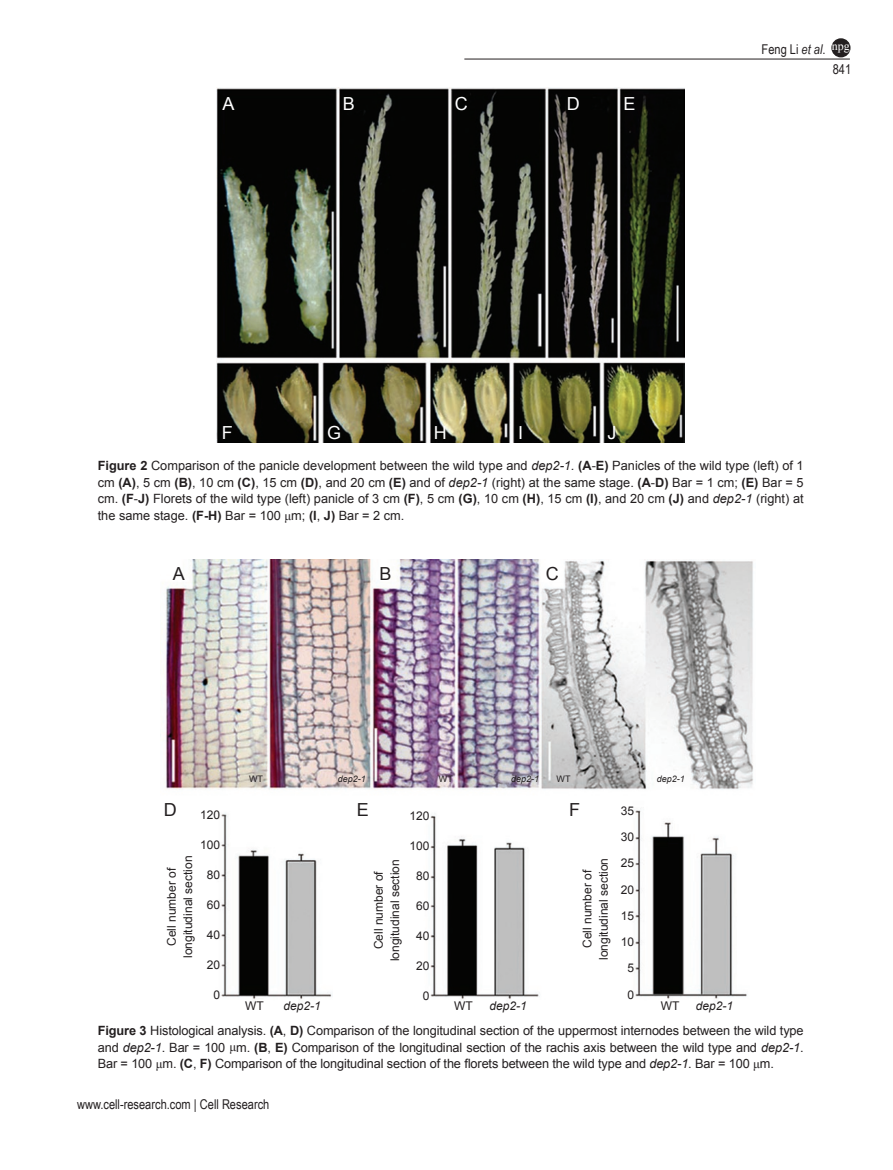
<style>
.page{position:relative;width:893px;height:1170px;background:#fff}
.page>*{position:absolute;margin:0;border:0;box-sizing:border-box;transform-origin:0 0}
.t1{font:18px "Arial";color:#fff}
.t2{font:18px "Arial";color:#231f20}
.t3{font:13.5px "Arial Narrow";color:#231f20}
.t4{font:12.75px/16.5px "Arial";letter-spacing:-.01em;color:#231f20}
.t5{font:12.75px "Arial MT2";letter-spacing:-.01em;color:#231f20}
.t6{font:12px/26.2px "Arial";color:#231f20;text-align:center}
.t7{font:italic 12px "Arial";color:#231f20}
.t8{font:12px "Times New Roman PSMT2";color:#fff}
.t9{font:italic 9px "Arial";color:#231f20}
.t10{font:9px "Arial";color:#231f20}
.s1{font-style:italic}
.s2{font-weight:700}
.s3{font-family:"Times New Roman"}
.s4{font-family:"Arial"}
.s5{font-family:"Arial";font-weight:700}
.s6{font-family:"Arial";font-style:italic}
</style>
<div class="page">
<hr style="left:464px;top:59px;width:386px;height:1px;background:#231f20">
<div style="left:832px;top:39px;width:18px;height:18px;background:#231f20;border-radius:50%"></div>
<div style="left:831px;top:38px;width:19px;height:19px;border:2px solid #231f20;border-radius:50%"></div>
<img style="left:217px;top:87px;width:468px;height:356px">
<img style="left:163px;top:559px;width:590px;height:443px">
<p class="t8" style="left:832px;top:38px;width:19px">npg</p>
<p class="t3" style="left:762px;top:40px;width:66px">Feng Li <span class="s1">et al</span>.</p>
<h1 class="t1" style="left:223px;top:92px;width:14px">A</h1>
<h1 class="t1" style="left:343px;top:92px;width:14px">B</h1>
<h1 class="t1" style="left:455px;top:92px;width:14px">C</h1>
<h1 class="t1" style="left:567px;top:92px;width:14px">D</h1>
<h1 class="t1" style="left:623px;top:92px;width:14px">E</h1>
<p class="t3" style="left:833px;top:59px;width:20px">841</p>
<h1 class="t1" style="left:222px;top:420px;width:12px">F</h1>
<h1 class="t1" style="left:327px;top:420px;width:16px">G</h1>
<h1 class="t1" style="left:434px;top:420px;width:14px">H</h1>
<h1 class="t1" style="left:518px;top:420px;width:7px">I</h1>
<h1 class="t1" style="left:607px;top:420px;width:10px">J</h1>
<p class="t4" style="left:98px;top:457px;width:707px;text-align:justify"><span class="s2">Figure 2</span> Comparison of the panicle development between the wild type and <span class="s1">dep2-1.</span> <span class="s2">(A</span>-<span class="s2">E)</span> Panicles of the wild type (left) of 1 cm <span class="s2">(A)</span>, 5 cm <span class="s2">(B)</span>, 10 cm <span class="s2">(C)</span>, 15 cm <span class="s2">(D)</span>, and 20 cm <span class="s2">(E)</span> and of <span class="s1">dep2-1</span> (right) at the same stage. <span class="s2">(A</span>-<span class="s2">D)</span> Bar = 1 cm; <span class="s2">(E)</span> Bar = 5 cm. <span class="s2">(F</span>-<span class="s2">J)</span> Florets of the wild type (left) panicle of 3 cm <span class="s2">(F)</span>, 5 cm <span class="s2">(G)</span>, 10 cm <span class="s2">(H)</span>, 15 cm <span class="s2">(I)</span>, and 20 cm <span class="s2">(J)</span> and <span class="s1">dep2-1</span> (right) at the same stage. <span class="s2">(F-H)</span> Bar = 100 <span class="s3">μ</span>m; <span class="s2">(I</span>, <span class="s2">J)</span> Bar = 2 cm.</p>
<h1 class="t2" style="left:173px;top:562px;width:14px">A</h1>
<h1 class="t2" style="left:379px;top:562px;width:14px">B</h1>
<h1 class="t2" style="left:546px;top:562px;width:14px">C</h1>
<p class="t10" style="left:249px;top:773px;width:15px">WT</p>
<p class="t9" style="left:338px;top:773px;width:30px">dep2-1</p>
<p class="t10" style="left:439px;top:773px;width:15px">WT</p>
<p class="t9" style="left:511px;top:773px;width:30px">dep2-1</p>
<p class="t10" style="left:557px;top:773px;width:15px">WT</p>
<p class="t9" style="left:657px;top:773px;width:30px">dep2-1</p>
<h1 class="t2" style="left:164px;top:798px;width:14px">D</h1>
<h1 class="t2" style="left:357px;top:798px;width:14px">E</h1>
<h1 class="t2" style="left:569px;top:798px;width:12px">F</h1>
<p class="t6" style="left:621px;top:797px;width:15px">35<br>30<br>25<br>20<br>15<br>10<br>5<br>0</p>
<p class="t6" style="left:200px;top:802px;width:22px">120</p>
<p class="t6" style="left:200px;top:832px;width:22px">100</p>
<p class="t6" style="left:207px;top:862px;width:15px">80</p>
<p class="t6" style="left:207px;top:892px;width:15px">60</p>
<p class="t6" style="left:207px;top:922px;width:15px">40</p>
<p class="t6" style="left:207px;top:952px;width:15px">20</p>
<p class="t6" style="left:213px;top:982px;width:8px">0</p>
<p class="t6" style="left:410px;top:802px;width:22px">120</p>
<p class="t6" style="left:410px;top:832px;width:22px">100</p>
<p class="t6" style="left:416px;top:862px;width:15px">80</p>
<p class="t6" style="left:416px;top:892px;width:15px">60</p>
<p class="t6" style="left:416px;top:922px;width:15px">40</p>
<p class="t6" style="left:416px;top:952px;width:15px">20</p>
<p class="t6" style="left:423px;top:982px;width:8px">0</p>
<p class="t6" style="left:163px;top:957px;width:104px;line-height:16.5px;rotate:-90deg">Cell number of longitudinal section</p>
<p class="t6" style="left:370px;top:961px;width:104px;line-height:16.5px;rotate:-90deg">Cell number of longitudinal section</p>
<p class="t6" style="left:579px;top:959px;width:104px;line-height:16.5px;rotate:-90deg">Cell number of longitudinal section</p>
<p class="t6" style="left:245px;top:992px;width:20px">WT</p>
<p class="t7" style="left:283px;top:997px;width:39px">dep2-1</p>
<p class="t6" style="left:454px;top:992px;width:20px">WT</p>
<p class="t7" style="left:489px;top:997px;width:39px">dep2-1</p>
<p class="t6" style="left:661px;top:992px;width:20px">WT</p>
<p class="t7" style="left:696px;top:997px;width:39px">dep2-1</p>
<p class="t4" style="left:98px;top:1022px;width:707px"><span class="s2">Figure 3</span> Histological analysis. <span class="s2">(A</span>, <span class="s2">D)</span> Comparison of the longitudinal section of the uppermost internodes between the wild type and <span class="s1">dep2-1</span>. Bar = 100 <span class="s3">μ</span>m. <span class="s2">(B</span>, <span class="s2">E)</span> Comparison of the longitudinal section of the rachis axis between the wild type and <span class="s1">dep2-1</span>.</p>
<p class="t5" style="left:98px;top:1055px;width:678px"><span class="s4">Bar = 100</span> <span class="s3">μ</span><span class="s4">m.</span> <span class="s5">(C</span><span class="s4">,</span> <span class="s5">F)</span> Comparison of the longitudinal section of the florets between the wild type and <span class="s6">dep2-1</span><span class="s4">. Bar = 100</span> <span class="s3">μ</span><span class="s4">m.</span></p>
<p class="t3" style="left:77px;top:1094px;width:194px">www.cell-research.com | Cell Research</p>
</div>
